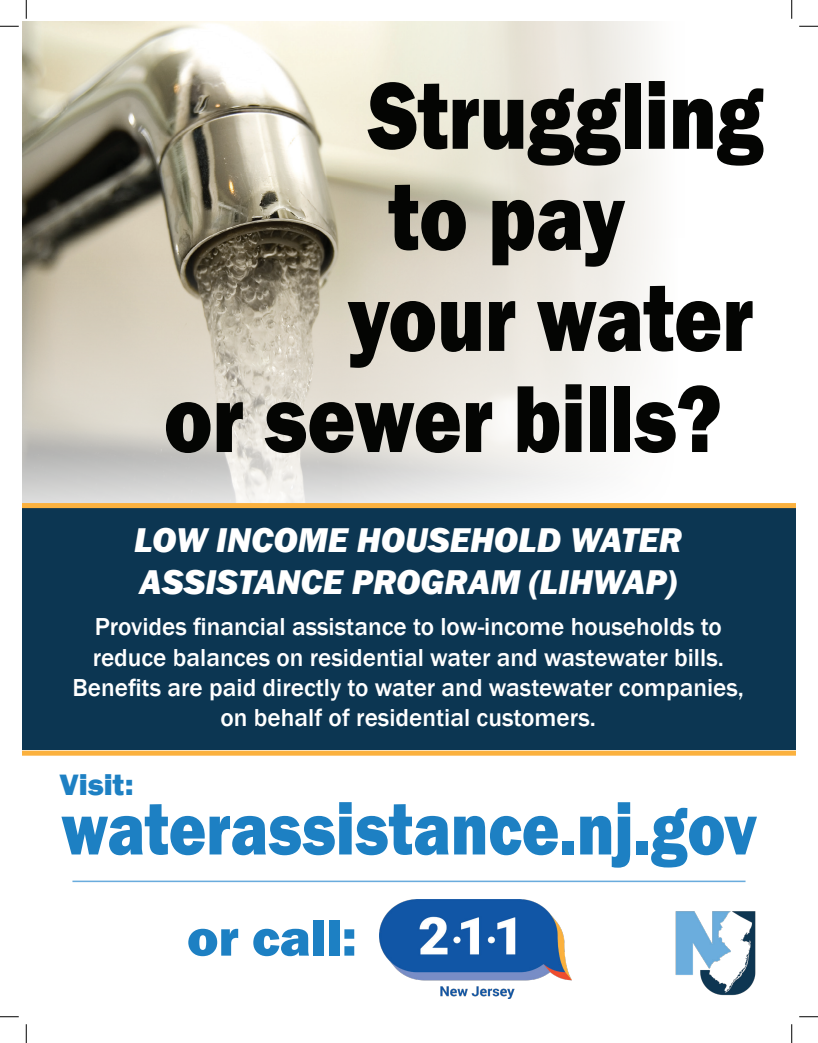
<style>
.page{position:relative;width:818px;height:1043px;background:#fff}
.page>*{position:absolute;margin:0;border:0;box-sizing:border-box;transform-origin:0 0}
.t1{font:800 98.5px "Franklin Gothic";color:#040503;scale:.83 1}
.t2{font:800 76.12px "Franklin Gothic";color:#1d80c3;scale:.84 1}
.t3{font:800 53px "Franklin Gothic";color:#1d80c3}
.t4{font:italic 800 35.38px/41.6px "Franklin Gothic";color:#fff}
.t5{font:800 30.25px "Franklin Gothic";color:#1d80c3}
.t6{font:500 25.25px/30.2px "Franklin Gothic";color:#fff;text-align:center}
</style>
<div class="page">
<img style="left:22px;top:21px;width:631px;height:482px">
<div style="left:22px;top:505px;width:773px;height:244px;background:#0c3652"></div>
<hr style="left:72px;top:880px;width:673px;height:2px;background:#6aacdd">
<img style="left:675px;top:911px;width:81px;height:85px">
<img style="left:379px;top:900px;width:193px;height:98px">
<div style="left:22px;top:503px;width:773px;height:5px;background:#fbb13e"></div>
<div style="left:22px;top:750px;width:773px;height:5px;background:#fbb13e"></div>
<svg style="left:0;top:25px;width:19px;height:2px"></svg>
<svg style="left:799px;top:25px;width:19px;height:2px"></svg>
<svg style="left:0;top:1016px;width:19px;height:1px"></svg>
<svg style="left:799px;top:1016px;width:19px;height:1px"></svg>
<svg style="left:25px;top:0;width:2px;height:19px"></svg>
<svg style="left:25px;top:1024px;width:2px;height:18px"></svg>
<svg style="left:791px;top:0;width:1px;height:19px"></svg>
<svg style="left:791px;top:1024px;width:1px;height:18px"></svg>
<h1 class="t1" style="left:368px;top:52px;width:477px">Struggling</h1>
<h1 class="t1" style="left:389px;top:153px;width:286px">to pay</h1>
<h1 class="t1" style="left:348px;top:254px;width:490px">your water</h1>
<h1 class="t1" style="left:164px;top:355px;width:673px">or sewer bills?</h1>
<h3 class="t4" style="left:134px;top:519px;width:549px">LOW INCOME HOUSEHOLD WATER<br>ASSISTANCE PROGRAM (LIHWAP)</h3>
<p class="t6" style="left:72px;top:612px;width:673px">Provides financial assistance to low-income households to reduce balances on residential water and wastewater bills.<br>Benefits are paid directly to water and wastewater companies, on behalf of residential customers.</p>
<p class="t5" style="left:60px;top:765px;width:75px">Visit:</p>
<h2 class="t2" style="left:61px;top:779px;width:829px">waterassistance.nj.gov</h2>
<h3 class="t3" style="left:187px;top:903px;width:171px">or call:</h3>
</div>
